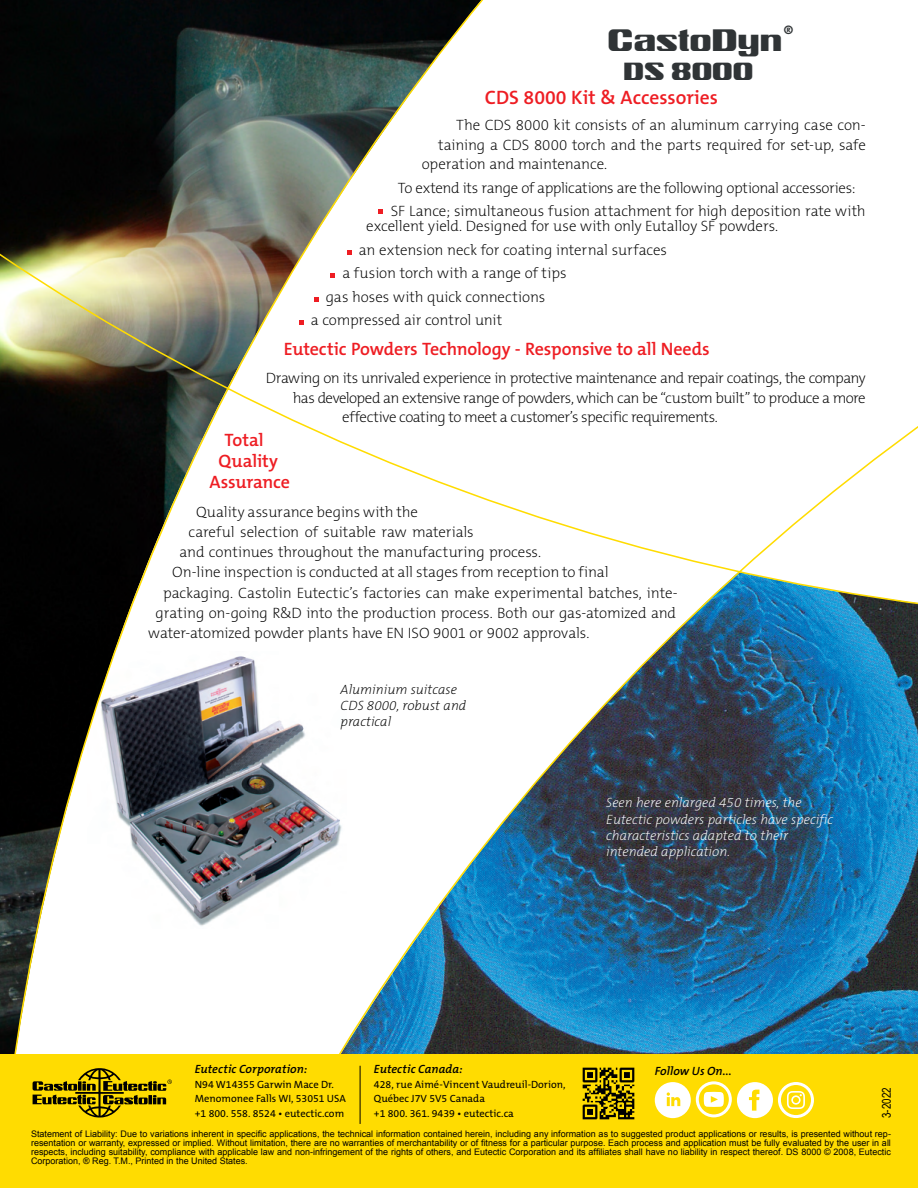
<style>
.page{position:relative;width:918px;height:1188px;background:#fff}
.page>*{position:absolute;margin:0;border:0;box-sizing:border-box;transform-origin:0 0}
.t1{font:30px "Castolin 3 DAS";color:#303436}
.t2{font:24px "Castolin 3 DAS";color:#303436}
.t3{font:600 19.5px "The Mix B W6";color:#ee1d23}
.titre_texte{font:600 18px "The Mix B W6";letter-spacing:-.01em;color:#ee1d23}
.t4{font:200 15px/15px "The Mix B W2";letter-spacing:-.01em;color:#000}
.t5{font:200 15px "The Mix B W2";letter-spacing:-.035em;color:#000}
.t6{font:italic 200 13.5px/16.2px "The Mix B W2";color:#fff}
.t7{font:italic 200 13.5px/16.2px "The Mix B W2";color:#000}
.Textes_Jutifiy{font:italic 600 12px "The Mix B W6";letter-spacing:.005em;color:#000}
.t8{font:12px "Arial Narrow";color:#000}
.Textes_Jutifiy-2{font:10.5px "The Mix B W5 Plain";color:#000}
.t9{font:9px/9px "Arial";color:#000;text-align:justify}
</style>
<div class="page">
<img style="left:0;top:0;width:918px;height:1054px">
<div style="left:0;top:1054px;width:918px;height:134px;background:#ffdc01"></div>
<svg style="left:33px;top:1068px;width:139px;height:50px"></svg>
<img style="left:582px;top:1067px;width:53px;height:53px">
<hr style="left:360px;top:1066px;width:1px;height:58px;background:#000">
<svg style="left:655px;top:1081px;width:159px;height:37px"></svg>
<svg style="left:378px;top:209px;width:5px;height:5px"></svg>
<svg style="left:347px;top:250px;width:5px;height:5px"></svg>
<svg style="left:330px;top:273px;width:5px;height:5px"></svg>
<svg style="left:314px;top:297px;width:5px;height:5px"></svg>
<svg style="left:299px;top:320px;width:5px;height:5px"></svg>
<p class="t1" style="left:609px;top:22px;width:187px">CastoDyn<sup>®</sup></p>
<p class="t2" style="left:625px;top:56px;width:131px">DS 8000</p>
<p class="t3" style="left:485px;top:85px;width:235px">CDS 8000 Kit &amp; Accessories</p>
<p class="t4" style="left:456px;top:118px;width:411px">The CDS 8000 kit consists of an aluminum carrying case con-</p>
<p class="t4" style="left:438px;top:137px;width:429px">taining a CDS 8000 torch and the parts required for set-up, safe</p>
<p class="t4" style="left:422px;top:157px;width:187px">operation and maintenance.</p>
<p class="t4" style="left:398px;top:180px;width:459px">To extend its range of applications are the following optional accessories:</p>
<p class="t4" style="left:366px;top:204px;width:501px;text-indent:25px">SF Lance; simultaneous fusion attachment for high deposition rate with excellent yield. Designed for use with only Eutalloy SF powders.</p>
<p class="t4" style="left:359px;top:242px;width:310px">an extension neck for coating internal surfaces</p>
<p class="t4" style="left:342px;top:266px;width:226px">a fusion torch with a range of tips</p>
<p class="t4" style="left:326px;top:289px;width:221px">gas hoses with quick connections</p>
<p class="t4" style="left:311px;top:313px;width:193px">a compressed air control unit</p>
<p class="titre_texte" style="left:284px;top:338px;width:428px">Eutectic Powders Technology - Responsive to all Needs</p>
<p class="t5" style="left:266px;top:369px;width:601px">Drawing on its unrivaled experience in protective maintenance and repair coatings, the company</p>
<p class="t5" style="left:293px;top:388px;width:575px">has developed an extensive range of powders, which can be “custom built” to produce a more</p>
<p class="t5" style="left:342px;top:408px;width:377px">effective coating to meet a customer’s specific requirements.</p>
<p class="titre_texte" style="left:225px;top:428px;width:40px">Total</p>
<p class="titre_texte" style="left:219px;top:449px;width:61px">Quality</p>
<p class="titre_texte" style="left:210px;top:470px;width:82px">Assurance</p>
<p class="t4" style="left:196px;top:504px;width:223px">Quality assurance begins with the</p>
<p class="t4" style="left:189px;top:524px;width:286px">careful selection of suitable raw materials</p>
<p class="t4" style="left:180px;top:545px;width:363px">and continues throughout the manufacturing process.</p>
<p class="t4" style="left:172px;top:565px;width:438px">On-line inspection is conducted at all stages from reception to final</p>
<p class="t4" style="left:163px;top:585px;width:516px">packaging. Castolin Eutectic’s factories can make experimental batches, inte-</p>
<p class="t4" style="left:156px;top:605px;width:522px">grating on-going R&amp;D into the production process. Both our gas-atomized and</p>
<p class="t4" style="left:148px;top:626px;width:443px">water-atomized powder plants have EN ISO 9001 or 9002 approvals.</p>
<p class="t7" style="left:341px;top:682px;width:127px">Aluminium suitcase<br>CDS 8000, robust and practical</p>
<p class="t6" style="left:606px;top:795px;width:228px">Seen here enlarged 450 times, the Eutectic powders particles have specific characteristics adapted to their intended application.</p>
<p class="Textes_Jutifiy" style="left:374px;top:1062px;width:90px">Eutectic Canada:</p>
<p class="Textes_Jutifiy-2" style="left:374px;top:1078px;width:193px">428, rue Aimé-Vincent Vaudreuil-Dorion,</p>
<p class="Textes_Jutifiy-2" style="left:374px;top:1092px;width:113px">Québec J7V 5V5 Canada</p>
<p class="Textes_Jutifiy-2" style="left:374px;top:1107px;width:141px">+1 800. 361. 9439 • eutectic.ca</p>
<p class="Textes_Jutifiy" style="left:195px;top:1062px;width:114px">Eutectic Corporation:</p>
<p class="Textes_Jutifiy" style="left:655px;top:1063px;width:78px">Follow Us On...</p>
<p class="Textes_Jutifiy-2" style="left:195px;top:1078px;width:141px">N94 W14355 Garwin Mace Dr.</p>
<p class="Textes_Jutifiy-2" style="left:195px;top:1092px;width:153px">Menomonee Falls WI, 53051 USA</p>
<p class="Textes_Jutifiy-2" style="left:195px;top:1107px;width:151px">+1 800. 558. 8524 • eutectic.com</p>
<p class="t8" style="left:878px;top:1118px;width:32px;rotate:-90deg">3-2022</p>
<p class="t9" style="left:31px;top:1130px;width:861px">Statement of Liability: Due to variations inherent in specific applications, the technical information contained herein, including any information as to suggested product applications or results, is presented without rep&shy;resentation or warranty, expressed or implied. Without limitation, there are no warranties of merchantability or of fitness for a particular purpose. Each process and application must be fully evaluated by the user in all respects, including suitability, compliance with applicable law and non-infringement of the rights of others, and Eutectic Corporation and its affiliates shall have no liability in respect thereof. DS 8000 © 2008, Eutectic Corporation, ® Reg. T.M., Printed in the United States.</p>
</div>
